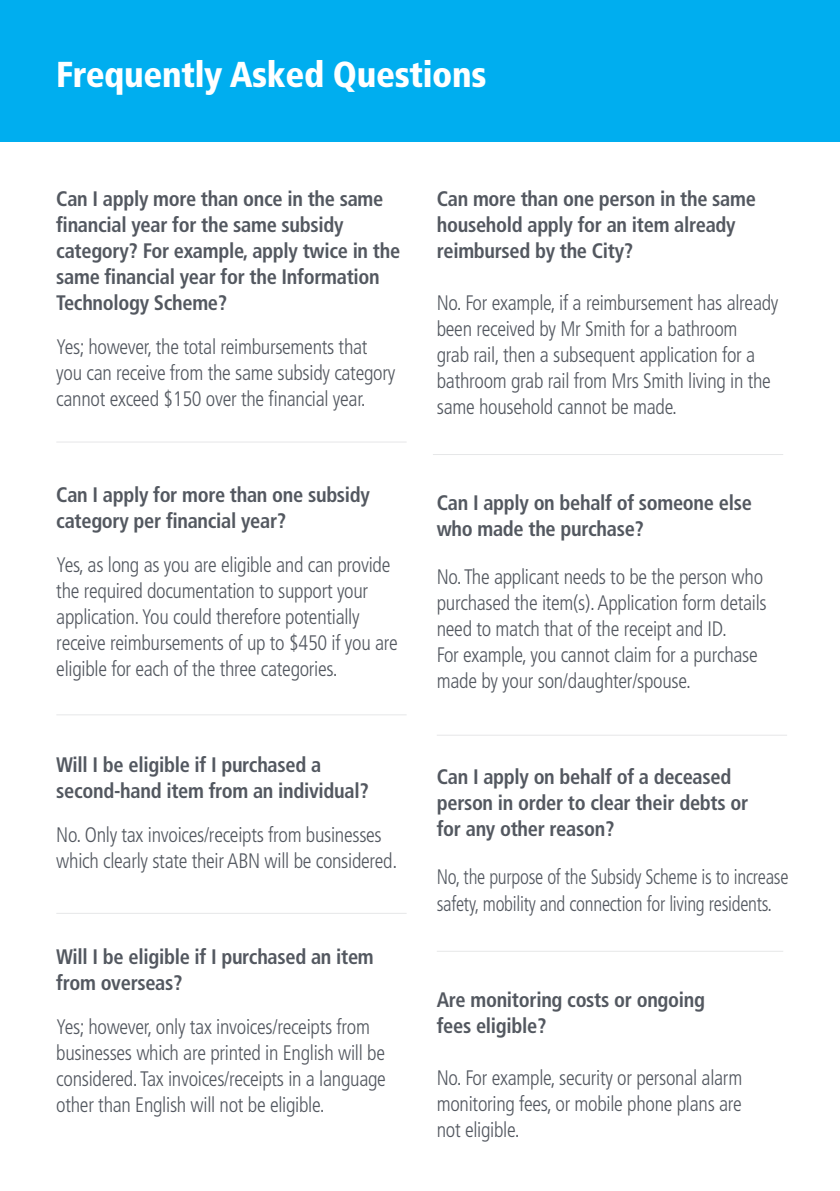
<style>
.page{position:relative;width:840px;height:1191px;background:#fff}
.page>*{position:absolute;margin:0;border:0;box-sizing:border-box;transform-origin:0 0}
.t1{font:900 condensed 36px "Frutiger LT Std";letter-spacing:-.01em;color:#fff}
.t2{font:300 condensed 21px/26px "Frutiger LT Std";letter-spacing:-.015em;color:#535860}
.t3{font:700 condensed 21px/26px "Frutiger LT Std";letter-spacing:-.015em;color:#535860}
.t4{font:300 condensed 21px/26px "Frutiger LT Std";letter-spacing:-.015em;color:#535860;scale:.91 1}
</style>
<div class="page">
<div style="left:0;top:0;width:839px;height:142px;background:#00aeef"></div>
<hr style="left:432px;top:454px;width:350px;height:1px;background:#535860">
<hr style="left:436px;top:735px;width:350px;height:1px;background:#535860">
<hr style="left:436px;top:951px;width:346px;height:1px;background:#535860">
<hr style="left:56px;top:714px;width:350px;height:1px;background:#535860">
<hr style="left:56px;top:913px;width:350px;height:1px;background:#535860">
<hr style="left:56px;top:442px;width:350px;height:1px;background:#535860">
<p class="t1" style="left:56px;top:53px;width:431px">Frequently Asked Questions</p>
<p class="t3" style="left:56px;top:186px;width:345px">Can I apply more than once in the same financial year for the same subsidy category? For example, apply twice in the same financial year for the Information Technology Scheme?</p>
<p class="t2" style="left:56px;top:334px;width:340px">Yes; however, the total reimbursements that you can receive from the same subsidy category cannot exceed $150 over the financial year.</p>
<p class="t3" style="left:56px;top:482px;width:315px">Can I apply for more than one subsidy category per financial year?</p>
<p class="t2" style="left:56px;top:552px;width:343px">Yes, as long as you are eligible and can provide the required documentation to support your application. You could therefore potentially receive reimbursements of up to $450 if you are eligible for each of the three categories.</p>
<p class="t3" style="left:56px;top:752px;width:314px">Will I be eligible if I purchased a second-hand item from an individual?</p>
<p class="t2" style="left:56px;top:822px;width:342px">No. Only tax invoices/receipts from businesses which clearly state their ABN will be considered.</p>
<p class="t3" style="left:56px;top:944px;width:319px">Will I be eligible if I purchased an item from overseas?</p>
<p class="t2" style="left:56px;top:1014px;width:331px">Yes; however, only tax invoices/receipts from businesses which are printed in English will be considered. Tax invoices/receipts in a language other than English will not be eligible.</p>
<p class="t3" style="left:436px;top:186px;width:320px">Can more than one person in the same household apply for an item already reimbursed by the City?</p>
<p class="t2" style="left:436px;top:290px;width:343px">No. For example, if a reimbursement has already been received by Mr Smith for a bathroom<br>grab rail, then a subsequent application for a bathroom grab rail from Mrs Smith living in the same household cannot be made.</p>
<p class="t3" style="left:436px;top:490px;width:316px">Can I apply on behalf of someone else who made the purchase?</p>
<p class="t2" style="left:436px;top:564px;width:331px">No. The applicant needs to be the person who purchased the item(s). Application form details need to match that of the receipt and ID.<br>For example, you cannot claim for a purchase made by your son/daughter/spouse.</p>
<p class="t3" style="left:436px;top:764px;width:313px">Can I apply on behalf of a deceased person in order to clear their debts or for any other reason?</p>
<p class="t4" style="left:436px;top:864px;width:388px">No, the purpose of the Subsidy Scheme is to increase safety, mobility and connection for living residents.</p>
<p class="t3" style="left:436px;top:986px;width:270px">Are monitoring costs or ongoing fees eligible?</p>
<p class="t2" style="left:436px;top:1064px;width:307px;text-align:justify">No. For example, security or personal alarm monitoring fees, or mobile phone plans are not eligible.</p>
</div>
